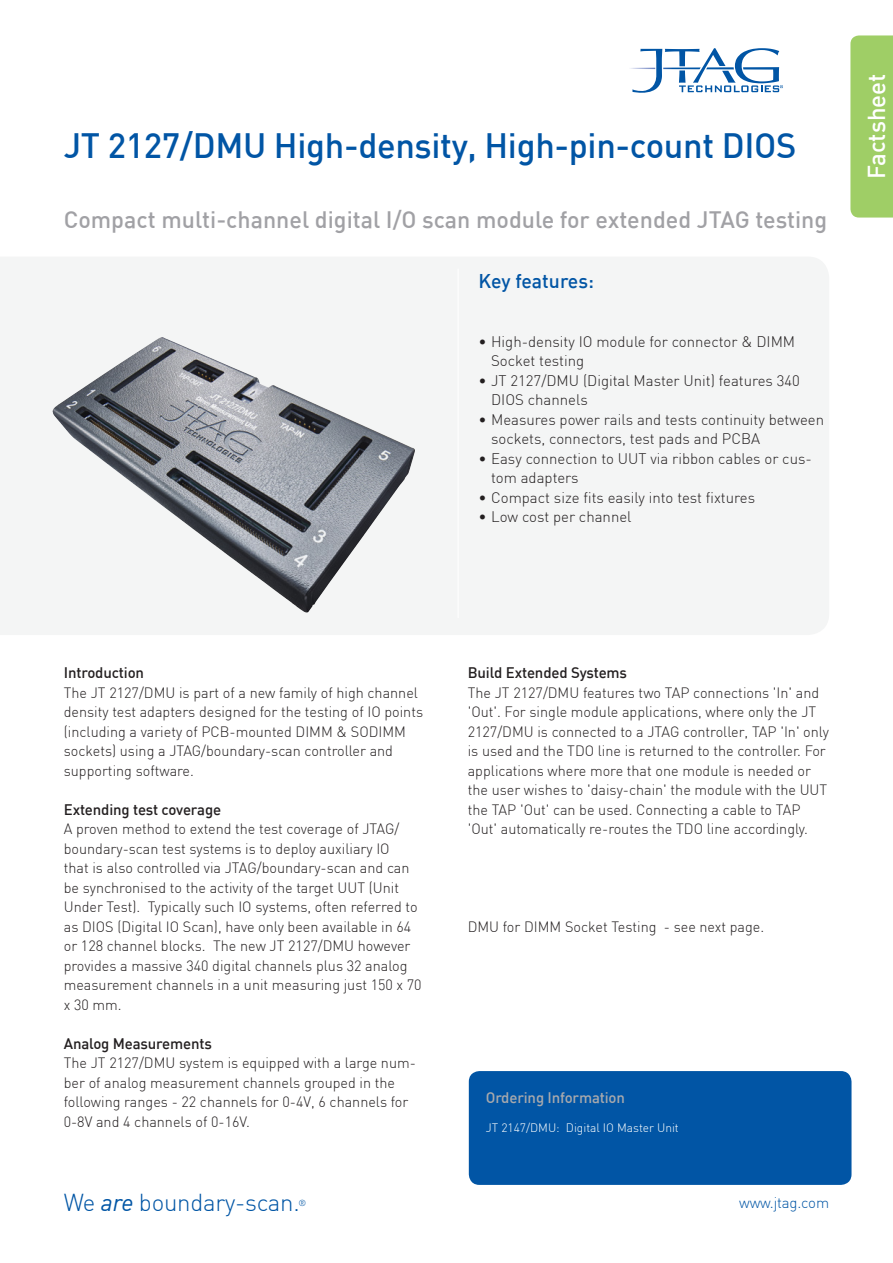
<style>
.page{position:relative;width:893px;height:1263px;background:#fff}
.page>*{position:absolute;margin:0;border:0;box-sizing:border-box;transform-origin:0 0}
.Titel{font:500 34.5px "DIN";letter-spacing:-.01em;color:#0155a5}
.t1{font:300 24px "DIN";letter-spacing:-.01em;color:#0155a5}
.t2{font:500 24px "DIN";color:#fff}
.Subtitel{font:500 23.25px "DIN";color:#a1a1a5}
.Subkop{font:500 19.5px "DIN";color:#0155a5}
.t3{font:300 15px/19.5px "DIN";color:#231f20}
.Lead{font:500 15px "DIN";letter-spacing:-.01em;color:#231f20}
.Table_text{font:500 15px "DIN";letter-spacing:-.01em;color:#a8a9ad}
.t4{font:300 15px "DIN";letter-spacing:-.01em;color:#0155a5}
.Body{font:300 14.7px/19.5px "DIN";color:#231f20}
.Tekst_diap{font:300 12px "DIN";color:#fff}
.t5{font:300 8.7px "DIN";color:#0155a5}
.s1{font-weight:400;font-style:italic}
</style>
<div class="page">
<svg style="left:630px;top:48px;width:153px;height:45px"></svg>
<div style="left:0;top:257px;width:829px;height:378px;background:#f4f5f5"></div>
<img style="left:51px;top:337px;width:364px;height:276px">
<hr style="left:458px;top:269px;width:1px;height:349px;background:#fff">
<div style="left:850px;top:35px;width:43px;height:183px;background:#9fce66"></div>
<div style="left:469px;top:1071px;width:382px;height:114px;background:#0155a5;border-radius:11px"></div>
<p class="Titel" style="left:64px;top:123px;width:734px">JT 2127/DMU High-density, High-pin-count DIOS</p>
<p class="Subtitel" style="left:64px;top:205px;width:765px">Compact multi-channel digital I/O scan module for extended JTAG testing</p>
<p class="Subkop" style="left:478px;top:269px;width:117px">Key features:</p>
<p class="t3" style="left:491px;top:331px;width:306px;text-indent:-13px">• High-density IO module for connector &amp; DIMM<br>Socket testing</p>
<p class="t3" style="left:491px;top:370px;width:310px;text-indent:-13px">• JT 2127/DMU (Digital Master Unit) features 340<br>DIOS channels</p>
<p class="t3" style="left:491px;top:409px;width:335px;text-indent:-13px">• Measures power rails and tests continuity between sockets, connectors, test pads and PCBA</p>
<p class="t3" style="left:491px;top:448px;width:322px;text-indent:-13px">• Easy connection to UUT via ribbon cables or cus&shy;tom adapters</p>
<p class="t3" style="left:478px;top:487px;width:278px">• Compact size fits easily into test fixtures</p>
<p class="t3" style="left:478px;top:507px;width:155px">• Low cost per channel</p>
<p class="t2" style="left:861px;top:179px;width:107px;rotate:-90deg">Factsheet</p>
<p class="Lead" style="left:64px;top:663px;width:82px">Introduction</p>
<p class="Body" style="left:64px;top:682px;width:361px">The JT 2127/DMU is part of a new family of high channel density test adapters designed for the testing of IO points (including a variety of PCB-mounted DIMM &amp; SODIMM sockets) using a JTAG/boundary-scan controller and supporting software.</p>
<p class="Lead" style="left:64px;top:800px;width:159px">Extending test coverage</p>
<p class="Body" style="left:64px;top:819px;width:359px">A proven method to extend the test coverage of JTAG/ boundary-scan test systems is to deploy auxiliary IO<br>that is also controlled via JTAG/boundary-scan and can be synchronised to the activity of the target UUT (Unit Under Test). Typically such IO systems, often referred to as DIOS (Digital IO Scan), have only been available in 64 or 128 channel blocks. The new JT 2127/DMU however provides a massive 340 digital channels plus 32 analog measurement channels in a unit measuring just 150 x 70 x 30 mm.</p>
<p class="Lead" style="left:64px;top:1034px;width:150px">Analog Measurements</p>
<p class="Body" style="left:64px;top:1053px;width:354px">The JT 2127/DMU system is equipped with a large num&shy;ber of analog measurement channels grouped in the following ranges - 22 channels for 0-4V, 6 channels for 0-8V and 4 channels of 0-16V.</p>
<p class="t1" style="left:64px;top:1187px;width:238px">We <span class="s1">are</span> boundary-scan.</p>
<p class="t5" style="left:298px;top:1197px;width:9px">®</p>
<p class="Lead" style="left:468px;top:663px;width:161px">Build Extended Systems</p>
<p class="Body" style="left:468px;top:682px;width:363px">The JT 2127/DMU features two TAP connections 'In' and 'Out'. For single module applications, where only the JT 2127/DMU is connected to a JTAG controller, TAP 'In' only is used and the TDO line is returned to the controller. For applications where more that one module is needed or the user wishes to 'daisy-chain' the module with the UUT the TAP 'Out' can be used. Connecting a cable to TAP 'Out' automatically re-routes the TDO line accordingly.</p>
<p class="Body" style="left:468px;top:916px;width:298px">DMU for DIMM Socket Testing - see next page.</p>
<p class="Table_text" style="left:486px;top:1088px;width:141px">Ordering Information</p>
<p class="Tekst_diap" style="left:486px;top:1120px;width:195px">JT 2147/DMU: Digital IO Master Unit</p>
<p class="t4" style="left:739px;top:1194px;width:92px">www.jtag.com</p>
</div>
